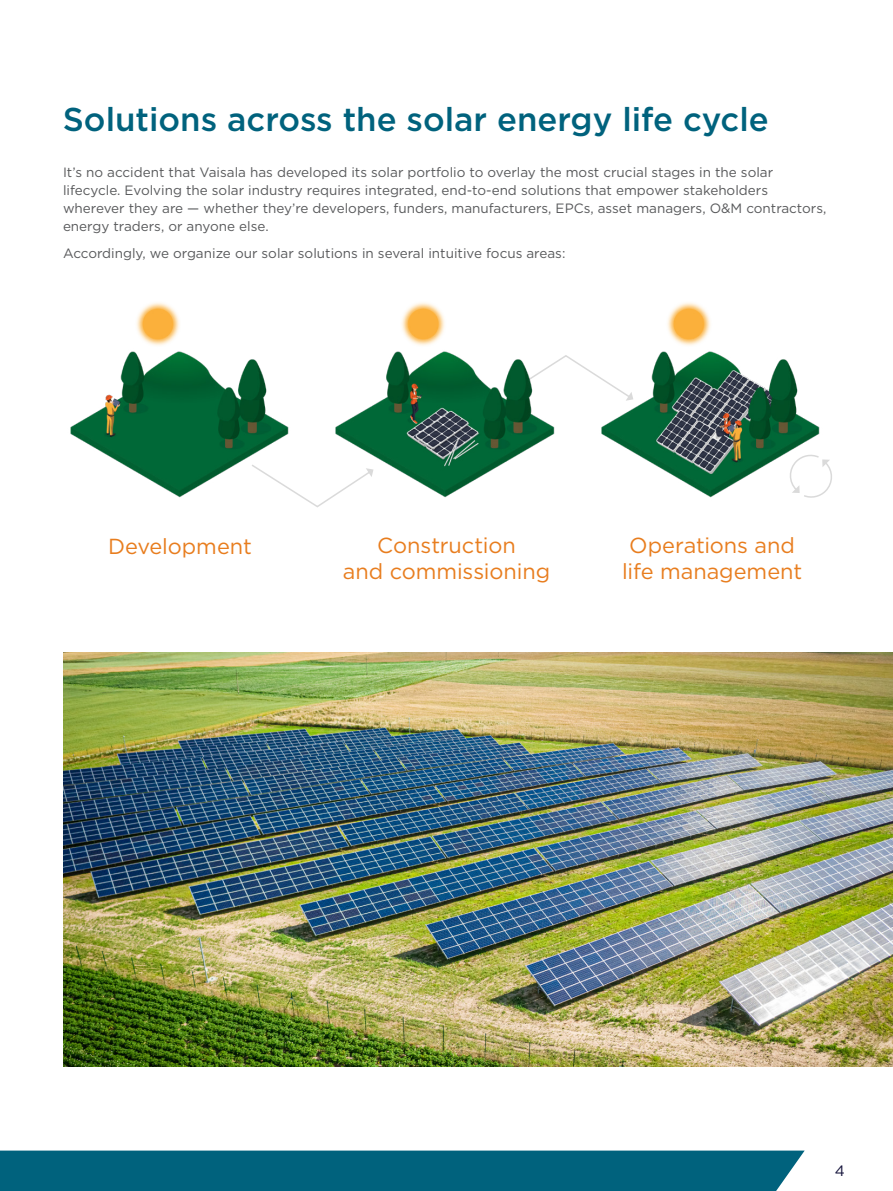
<style>
.page{position:relative;width:893px;height:1191px;background:#fff}
.page>*{position:absolute;margin:0;border:0;box-sizing:border-box;transform-origin:0 0}
.t1{font:500 33px "Gotham";color:#00627d}
.t2{font:21.75px/26.1px "Gotham";letter-spacing:-.005em;color:#e87d1e;text-align:center}
.t3{font:15px "Gotham";color:#14133b}
.t4{font:13.5px/18px "Gotham";color:#58595b}
</style>
<div class="page">
<div style="left:0;top:1150px;width:805px;height:41px;background:#00627d"></div>
<img style="left:70px;top:302px;width:219px;height:196px">
<img style="left:601px;top:302px;width:219px;height:196px">
<svg style="left:250px;top:463px;width:79px;height:45px"></svg>
<svg style="left:564px;top:354px;width:69px;height:47px"></svg>
<svg style="left:786px;top:454px;width:46px;height:44px"></svg>
<img style="left:63px;top:653px;width:830px;height:414px">
<img style="left:329px;top:302px;width:235px;height:198px">
<h1 class="t1" style="left:63px;top:97px;width:707px">Solutions across the solar energy life cycle</h1>
<p class="t4" style="left:63px;top:163px;width:765px">It’s no accident that Vaisala has developed its solar portfolio to overlay the most crucial stages in the solar lifecycle. Evolving the solar industry requires integrated, end-to-end solutions that empower stakeholders wherever they are — whether they’re developers, funders, manufacturers, EPCs, asset managers, O&amp;M contractors, energy traders, or anyone else.</p>
<p class="t4" style="left:63px;top:244px;width:504px">Accordingly, we organize our solar solutions in several intuitive focus areas:</p>
<h2 class="t2" style="left:108px;top:532px;width:145px">Development</h2>
<h2 class="t2" style="left:343px;top:532px;width:209px">Construction<br>and commissioning</h2>
<h2 class="t2" style="left:622px;top:532px;width:182px">Operations and life management</h2>
<p class="t3" style="left:835px;top:1161px;width:12px">4</p>
</div>
